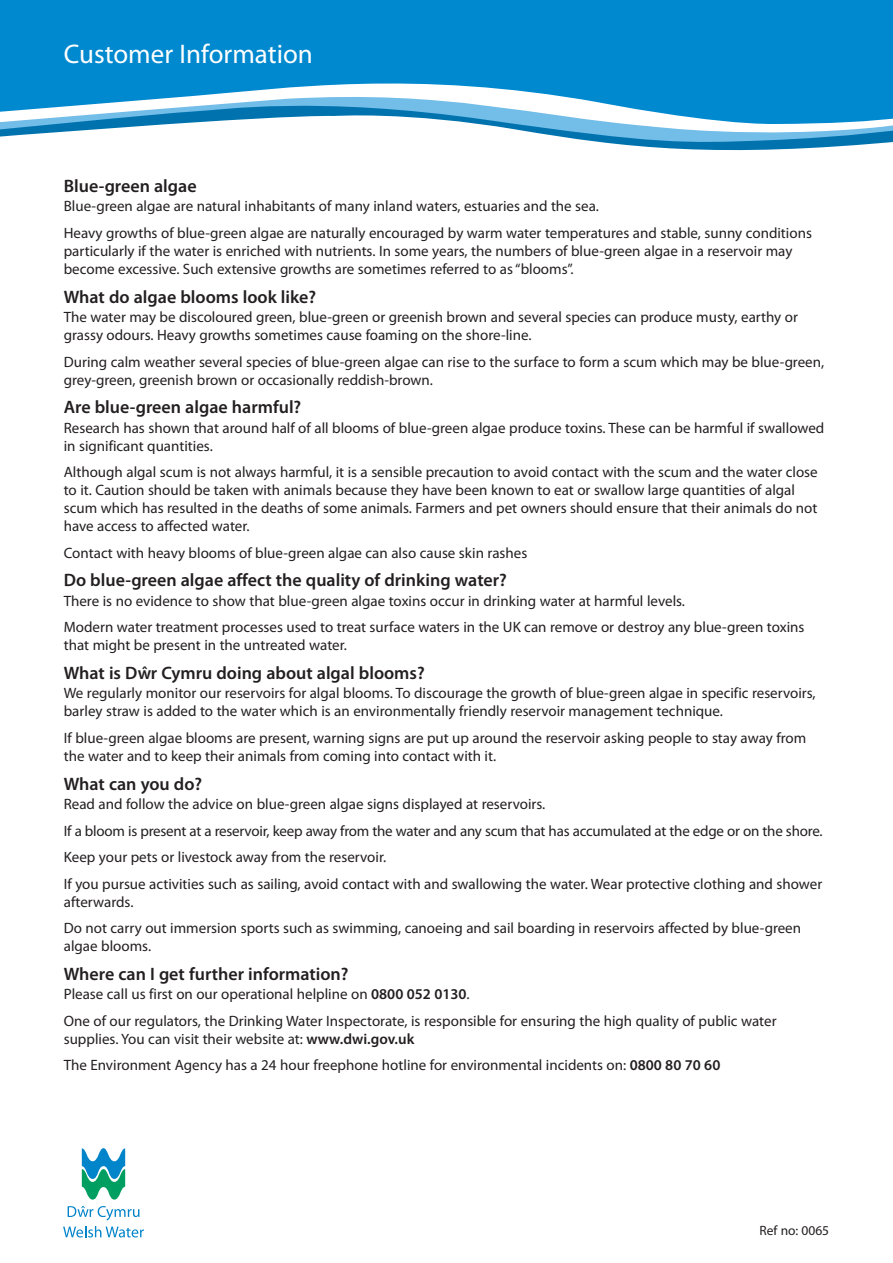
<style>
.page{position:relative;width:893px;height:1263px;background:#fff}
.page>*{position:absolute;margin:0;border:0;box-sizing:border-box;transform-origin:0 0}
.t1{font:27px "Myriad Pro";color:#fff}
.t2{font:600 18px "Myriad Pro";color:#231f20}
.t3{font:15px/18px "Myriad Pro";color:#231f20}
.t4{font:13.5px "Myriad Pro";color:#231f20}
.s1{font-weight:600}
</style>
<div class="page">
<svg style="left:618px;top:144px;width:251px;height:7px;fill:#0073ae"></svg>
<svg style="left:584px;top:140px;width:309px;height:4px"></svg>
<svg style="left:0;top:124px;width:893px;height:16px"></svg>
<svg style="left:0;top:0;width:893px;height:124px;background:#1f96d4"></svg>
<svg style="left:82px;top:1148px;width:43px;height:51px"></svg>
<svg style="left:68px;top:1206px;width:71px;height:14px"></svg>
<svg style="left:63px;top:1226px;width:81px;height:11px"></svg>
<h1 class="t1" style="left:64px;top:44px;width:251px">Customer Information</h1>
<p class="t2" style="left:64px;top:179px;width:134px">Blue-green algae</p>
<p class="t3" style="left:64px;top:194px;width:750px;line-height:26.5px">Blue-green algae are natural inhabitants of many inland waters, estuaries and the sea.<br>Heavy growths of blue-green algae are naturally encouraged by warm water temperatures and stable, sunny conditions</p>
<p class="t3" style="left:64px;top:243px;width:730px">particularly if the water is enriched with nutrients. In some years, the numbers of blue-green algae in a reservoir may become excessive. Such extensive growths are sometimes referred to as “blooms”.</p>
<p class="t2" style="left:64px;top:290px;width:254px">What do algae blooms look like?</p>
<p class="t3" style="left:64px;top:309px;width:736px">The water may be discoloured green, blue-green or greenish brown and several species can produce musty, earthy or grassy odours. Heavy growths sometimes cause foaming on the shore-line.</p>
<p class="t3" style="left:64px;top:354px;width:762px">During calm weather several species of blue-green algae can rise to the surface to form a scum which may be blue-green, grey-green, greenish brown or occasionally reddish-brown.</p>
<p class="t2" style="left:64px;top:400px;width:239px">Are blue-green algae harmful?</p>
<p class="t3" style="left:64px;top:420px;width:762px">Research has shown that around half of all blooms of blue-green algae produce toxins. These can be harmful if swallowed in significant quantities.</p>
<p class="t3" style="left:64px;top:464px;width:755px">Although algal scum is not always harmful, it is a sensible precaution to avoid contact with the scum and the water close to it. Caution should be taken with animals because they have been known to eat or swallow large quantities of algal scum which has resulted in the deaths of some animals. Farmers and pet owners should ensure that their animals do not have access to affected water.</p>
<p class="t3" style="left:64px;top:545px;width:465px">Contact with heavy blooms of blue-green algae can also cause skin rashes</p>
<p class="t2" style="left:64px;top:574px;width:445px">Do blue-green algae affect the quality of drinking water?</p>
<p class="t3" style="left:64px;top:589px;width:742px;line-height:26.5px">There is no evidence to show that blue-green algae toxins occur in drinking water at harmful levels.<br>Modern water treatment processes used to treat surface waters in the UK can remove or destroy any blue-green toxins</p>
<p class="t3" style="left:64px;top:637px;width:285px">that might be present in the untreated water.</p>
<p class="t2" style="left:64px;top:666px;width:362px">What is Dwˆ r Cymru doing about algal blooms?</p>
<p class="t3" style="left:64px;top:686px;width:753px">We regularly monitor our reservoirs for algal blooms. To discourage the growth of blue-green algae in specific reservoirs, barley straw is added to the water which is an environmentally friendly reservoir management technique.</p>
<p class="t3" style="left:64px;top:730px;width:744px">If blue-green algae blooms are present, warning signs are put up around the reservoir asking people to stay away from the water and to keep their animals from coming into contact with it.</p>
<p class="t2" style="left:64px;top:777px;width:140px">What can you do?</p>
<p class="t3" style="left:64px;top:792px;width:760px;line-height:26.5px">Read and follow the advice on blue-green algae signs displayed at reservoirs.<br>If a bloom is present at a reservoir, keep away from the water and any scum that has accumulated at the edge or on the shore.<br>Keep your pets or livestock away from the reservoir.<br>If you pursue activities such as sailing, avoid contact with and swallowing the water. Wear protective clothing and shower</p>
<p class="t3" style="left:64px;top:889px;width:739px;line-height:26.5px">afterwards.<br>Do not carry out immersion sports such as swimming, canoeing and sail boarding in reservoirs affected by blue-green</p>
<p class="t3" style="left:64px;top:938px;width:89px">algae blooms.</p>
<p class="t2" style="left:64px;top:967px;width:286px">Where can I get further information?</p>
<p class="t3" style="left:64px;top:982px;width:714px;line-height:26.5px">Please call us first on our operational helpline on <span class="s1">0800 052 0130</span>.<br>One of our regulators, the Drinking Water Inspectorate, is responsible for ensuring the high quality of public water</p>
<p class="t3" style="left:64px;top:1026px;width:658px;line-height:26.5px">supplies. You can visit their website at: <span class="s1">www.dwi.gov.uk<br></span>The Environment Agency has a 24 hour freephone hotline for environmental incidents on: <span class="s1">0800 80 70 60</span></p>
<p class="t4" style="left:759px;top:1225px;width:71px">Ref no: 0065</p>
</div>
